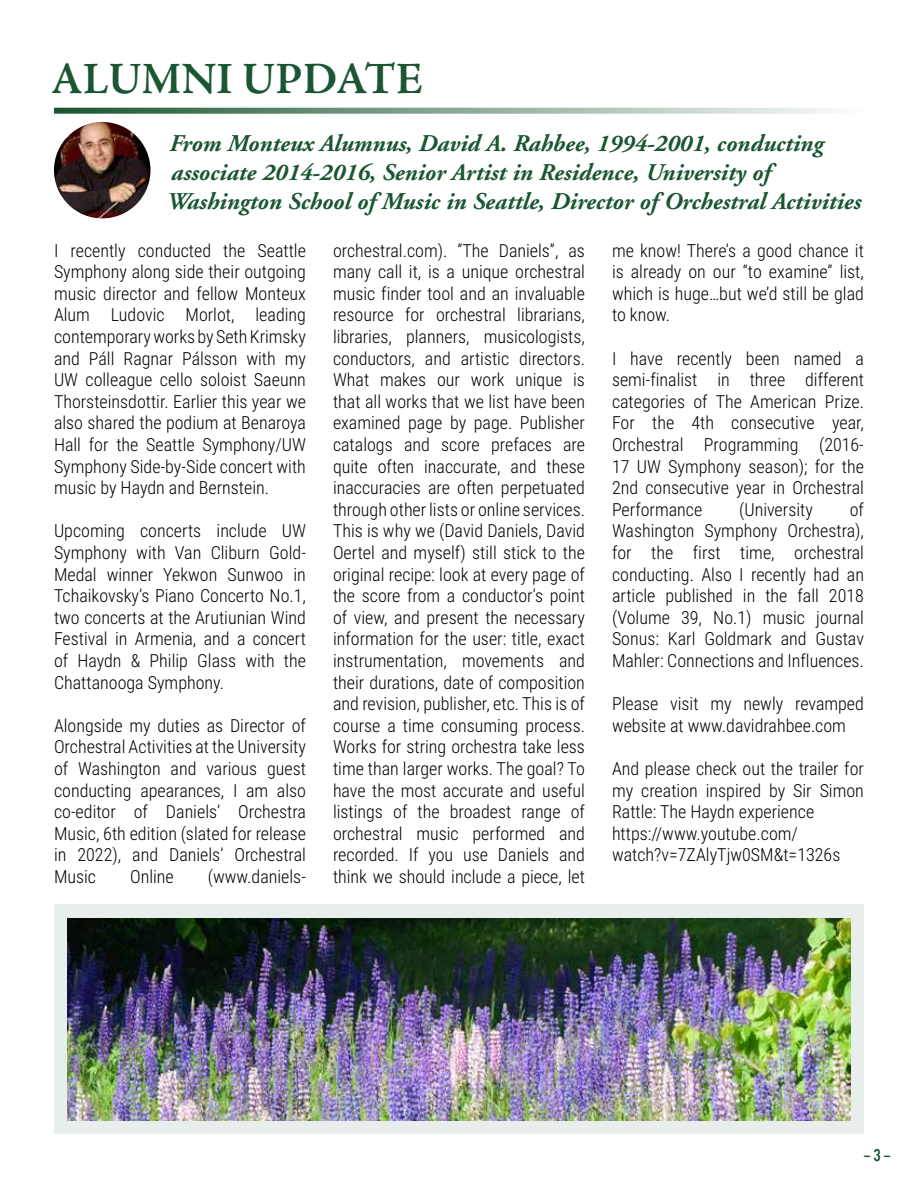
<style>
.page{position:relative;width:918px;height:1188px;background:#fff}
.page>*{position:absolute;margin:0;border:0;box-sizing:border-box;transform-origin:0 0}
.t1{font:700 45px "Adobe Jenson Pro";letter-spacing:.005em;color:#1a5632}
.t2{font:italic 700 24px/28.8px "Adobe Garamond";color:#1a5632}
.t3{font:300 18px/21.6px "Roboto Condensed";color:#000;text-align:justify}
.t4{font:18px "Alternate Got No 3 D";color:#1a5632}
</style>
<div class="page">
<svg style="left:54px;top:108px;width:779px;height:6px;background:#8caa98"></svg>
<img style="left:54px;top:122px;width:96px;height:96px;border-radius:48px">
<div style="left:54px;top:905px;width:810px;height:229px;background:#e8eeeb"></div>
<img style="left:68px;top:918px;width:782px;height:202px">
<h1 class="t1" style="left:51px;top:53px;width:373px">ALUMNI UPDATE</h1>
<h2 class="t2" style="left:166px;top:130px;width:696px">From Monteux Alumnus, David A. Rahbee, 1994-2001, conducting associate 2014-2016, Senior Artist in Residence, University of<br>Washington School of Music in Seattle, Director of Orchestral Activities</h2>
<p class="t3" style="left:54px;top:239px;width:254px">I recently conducted the Seattle Symphony along side their outgoing music director and fellow Monteux Alum Ludovic Morlot, leading contemporary works by Seth Krimsky and Páll Ragnar Pálsson with my UW colleague cello soloist Saeunn Thorsteinsdottir. Earlier this year we also shared the podium at Benaroya Hall for the Seattle Symphony/UW Symphony Side-by-Side concert with music by Haydn and Bernstein.</p>
<p class="t3" style="left:54px;top:519px;width:254px">Upcoming concerts include UW Symphony with Van Cliburn Gold-Medal winner Yekwon Sunwoo in Tchaikovsky’s Piano Concerto No.1, two concerts at the Arutiunian Wind Festival in Armenia, and a concert of Haydn &amp; Philip Glass with the Chattanooga Symphony.</p>
<p class="t3" style="left:54px;top:714px;width:254px">Alongside my duties as Director of Orchestral Activities at the University of Washington and various guest conducting apearances, I am also co-editor of Daniels’ Orchestra Music, 6th edition (slated for release in 2022), and Daniels’ Orchestral Music</p>
<p class="t3" style="left:333px;top:239px;width:254px">orchestral.com). ”The Daniels”, as many call it, is a unique orchestral music finder tool and an invaluable resource for orchestral librarians, libraries, planners, musicologists, conductors, and artistic directors.<br>What makes our work unique is that all works that we list have been examined page by page. Publisher catalogs and score prefaces are quite often inaccurate, and these inaccuracies are often perpetuated through other lists or online services.<br>This is why we (David Daniels, David Oertel and myself) still stick to the original recipe: look at every page of the score from a conductor’s point of view, and present the necessary information for the user: title, exact instrumentation, movements and their durations, date of composition and revision, publisher, etc. This is of course a time consuming process.<br>Works for string orchestra take less time than larger works. The goal? To have the most accurate and useful listings of the broadest range of orchestral music performed and recorded. If you use Daniels and think we should include a piece, let</p>
<p class="t3" style="left:612px;top:239px;width:254px">me know! There’s a good chance it is already on our “to examine” list, which is huge…but we’d still be glad to know.</p>
<p class="t3" style="left:612px;top:347px;width:254px">I have recently been named a semi-finalist in three different categories of The American Prize.<br>For the 4th consecutive year, Orchestral Programming (2016- 17 UW Symphony season); for the 2nd consecutive year in Orchestral Performance</p>
<p class="t3" style="left:739px;top:498px;width:75px">(University</p>
<p class="t3" style="left:612px;top:498px;width:254px;text-indent:238px">of Washington Symphony Orchestra), for the first time, orchestral conducting. Also I recently had an article published in the fall 2018 (Volume 39, No.1) music journal Sonus: Karl Goldmark and Gustav Mahler: Connections and Influences.</p>
<p class="t3" style="left:612px;top:692px;width:254px">Please visit my newly revamped website at www.davidrahbee.com</p>
<p class="t3" style="left:612px;top:757px;width:253px;text-align:left">And please check out the trailer for my creation inspired by Sir Simon<br>Rattle: The Haydn experience https://www.youtube.com/ watch?v=7ZAlyTjw0SM&amp;t=1326s</p>
<p class="t3" style="left:130px;top:865px;width:45px">Online</p>
<p class="t3" style="left:208px;top:865px;width:100px">(www.daniels-</p>
<p class="t4" style="left:863px;top:1146px;width:29px">– 3 –</p>
</div>
